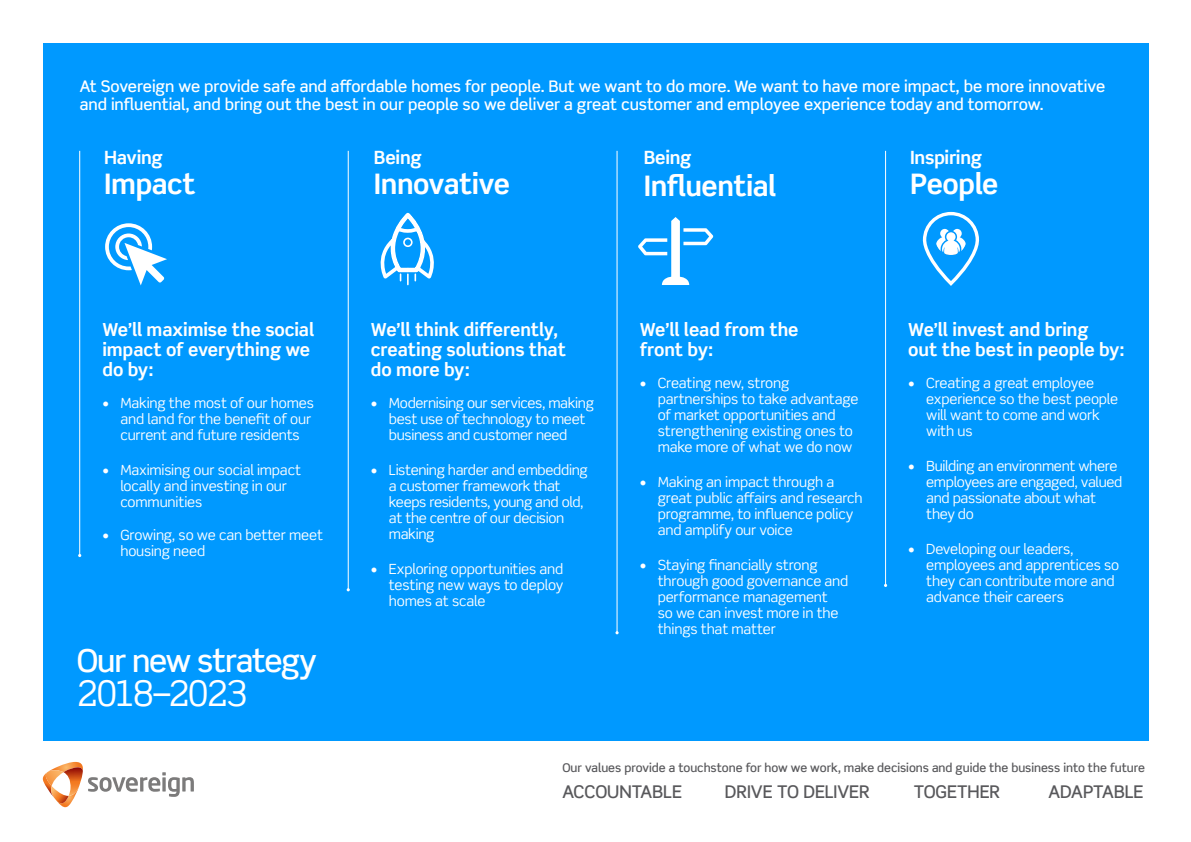
<style>
.page{position:relative;width:1191px;height:842px;background:#fff}
.page>*{position:absolute;margin:0;border:0;box-sizing:border-box;transform-origin:0 0}
.t1{font:35.4px "Scene Pro";letter-spacing:-.065em;color:#fff}
.t2{font:500 31.6px "Scene Pro";letter-spacing:-.035em;color:#fff}
.Theme_Headers{font:700 28.3px "Scene Pro";letter-spacing:-.02em;color:#fff}
.Theme_Headers-2{font:700 18.3px "Scene Pro";letter-spacing:-.015em;color:#fff}
.Theme_Descriptors{font:700 18px/20px "Scene Pro";letter-spacing:-.005em;color:#fff}
.Theme_Headers-3{font:500 17.5px "Scene Pro";letter-spacing:-.005em;color:#58585b}
.t3{font:500 16px/18px "Scene Pro";letter-spacing:-.005em;color:#fff}
.t4{font:14px/16px "Scene Pro";letter-spacing:-.015em;color:#fff}
.t5{font:500 12px "Scene Pro";letter-spacing:-.005em;color:#58585b}
</style>
<div class="page">
<svg style="left:43px;top:762px;width:151px;height:45px"></svg>
<div style="left:43px;top:43px;width:1105px;height:697px;background:#09f"></div>
<hr style="left:616px;top:151px;width:1px;height:482px;background:#fff">
<hr style="left:348px;top:151px;width:1px;height:439px;background:#fff">
<hr style="left:79px;top:151px;width:1px;height:404px;background:#fff">
<svg style="left:381px;top:213px;width:53px;height:72px"></svg>
<svg style="left:638px;top:217px;width:75px;height:68px"></svg>
<svg style="left:923px;top:212px;width:56px;height:74px"></svg>
<hr style="left:885px;top:151px;width:1px;height:434px;background:#fff">
<svg style="left:105px;top:223px;width:62px;height:62px"></svg>
<p class="t3" style="left:80px;top:77px;width:1027px">At Sovereign we provide safe and affordable homes for people. But we want to do more. We want to have more impact, be more innovative and influential, and bring out the best in our people so we deliver a great customer and employee experience today and tomorrow.</p>
<p class="Theme_Headers-2" style="left:104px;top:146px;width:60px">Having</p>
<p class="Theme_Headers" style="left:104px;top:166px;width:93px">Impact</p>
<p class="Theme_Descriptors" style="left:102px;top:319px;width:213px">We’ll maximise the social impact of everything we do by:</p>
<p class="t4" style="left:120px;top:395px;width:195px;text-indent:-18px">• Making the most of our homes and land for the benefit of our current and future residents</p>
<p class="t4" style="left:120px;top:462px;width:182px;text-indent:-18px">• Maximising our social impact locally and investing in our communities</p>
<p class="t4" style="left:120px;top:527px;width:204px;text-indent:-18px">• Growing, so we can better meet housing need</p>
<p class="t2" style="left:77px;top:641px;width:242px">Our new strategy</p>
<p class="t1" style="left:77px;top:672px;width:173px">2018–2023</p>
<p class="Theme_Headers-2" style="left:374px;top:146px;width:49px">Being</p>
<p class="Theme_Headers" style="left:374px;top:166px;width:137px">Innovative</p>
<p class="Theme_Headers-2" style="left:644px;top:146px;width:49px">Being</p>
<p class="Theme_Headers" style="left:644px;top:168px;width:134px">Influential</p>
<p class="Theme_Headers-2" style="left:910px;top:146px;width:73px">Inspiring</p>
<p class="Theme_Headers" style="left:910px;top:166px;width:90px">People</p>
<p class="Theme_Descriptors" style="left:371px;top:319px;width:196px">We’ll think differently, creating solutions that</p>
<p class="Theme_Descriptors" style="left:371px;top:359px;width:100px">do more by:</p>
<p class="t4" style="left:389px;top:395px;width:207px;text-indent:-18px">• Modernising our services, making best use of technology to meet business and customer need</p>
<p class="t4" style="left:389px;top:462px;width:200px;text-indent:-18px">• Listening harder and embedding a customer framework that keeps residents, young and old, at the centre of our decision making</p>
<p class="t4" style="left:389px;top:560px;width:176px;text-align:justify;text-indent:-18px">• Exploring opportunities and testing new ways to deploy homes at scale</p>
<p class="Theme_Descriptors" style="left:640px;top:319px;width:160px">We’ll lead from the front by:</p>
<p class="t4" style="left:658px;top:375px;width:202px;text-indent:-18px">• Creating new, strong partnerships to take advantage of market opportunities and strengthening existing ones to make more of what we do now</p>
<p class="t4" style="left:658px;top:474px;width:206px;text-indent:-18px">• Making an impact through a great public affairs and research programme, to influence policy and amplify our voice</p>
<p class="t4" style="left:658px;top:556px;width:192px;text-indent:-18px">• Staying financially strong through good governance and performance management<br>so we can invest more in the things that matter</p>
<p class="Theme_Descriptors" style="left:908px;top:319px;width:218px">We’ll invest and bring<br>out the best in people by:</p>
<p class="t4" style="left:926px;top:375px;width:193px;text-indent:-18px">• Creating a great employee experience so the best people will want to come and work with us</p>
<p class="t4" style="left:926px;top:458px;width:198px;text-indent:-18px">• Building an environment where employees are engaged, valued and passionate about what they do</p>
<p class="t4" style="left:926px;top:540px;width:195px;text-indent:-18px">• Developing our leaders, employees and apprentices so they can contribute more and advance their careers</p>
<p class="t5" style="left:562px;top:760px;width:584px">Our values provide a touchstone for how we work, make decisions and guide the business into the future</p>
<p class="Theme_Headers-3" style="left:562px;top:780px;width:121px">ACCOUNTABLE</p>
<p class="Theme_Headers-3" style="left:725px;top:780px;width:146px">DRIVE TO DELIVER</p>
<p class="Theme_Headers-3" style="left:913px;top:780px;width:88px">TOGETHER</p>
<p class="Theme_Headers-3" style="left:1048px;top:780px;width:97px">ADAPTABLE</p>
</div>
